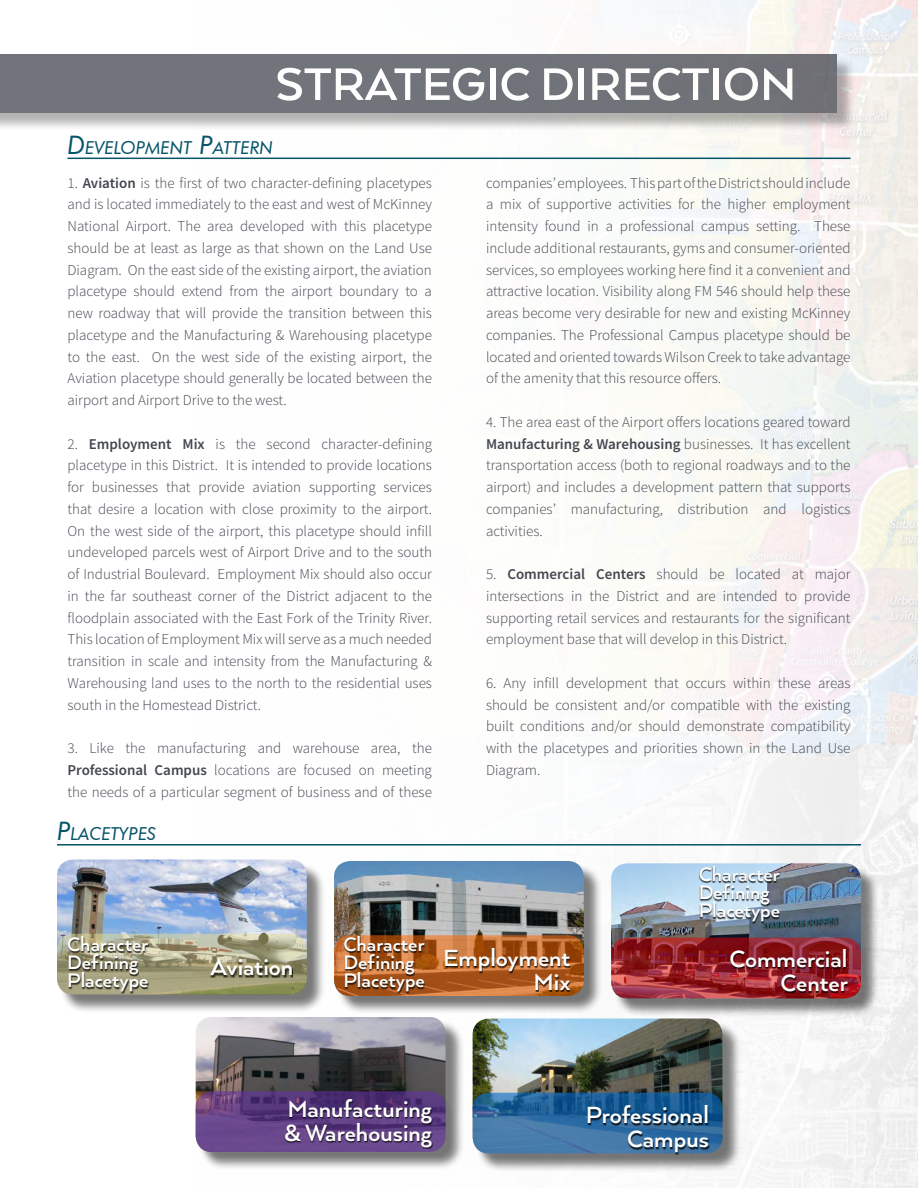
<style>
.page{position:relative;width:918px;height:1188px;background:#fff}
.page>*{position:absolute;margin:0;border:0;box-sizing:border-box;transform-origin:0 0}
.t1{font:700 52.5px "Arquitecta W00";color:#fff}
.t2{font:700 27px/24px "Arquitecta W00";color:#fff;text-align:right}
.t3{font:700 22.5px/18px "Arquitecta W00";color:#fff}
.t4{font:italic 17.85px "Futura BT";color:#065468}
.t5{font:300 15px/21.8px "Source Sans Pro";color:#42464f;text-align:justify}
.s1{font-size:25.5px}
.s2{font-weight:600}
</style>
<div class="page">
<div style="left:0;top:0;width:918px;height:1188px;background:linear-gradient(to right,#fff,#f5f4f1)"></div>
<div style="left:0;top:56px;width:856px;height:75px;background:#000;opacity:.4"></div>
<div style="left:0;top:54px;width:837px;height:58px;background:#71747a"></div>
<div style="left:475px;top:1021px;width:266px;height:151px;background:#000;opacity:.5"></div>
<img style="left:473px;top:1018px;width:249px;height:136px">
<div style="left:476px;top:1096px;width:254px;height:65px;background:#000;opacity:.1"></div>
<svg style="left:473px;top:1093px;width:249px;height:61px;background:#2f6b9e"></svg>
<div style="left:587px;top:1106px;width:122px;height:49px;background:#000;opacity:.75"></div>
<div style="left:60px;top:862px;width:265px;height:151px;background:#000;opacity:.5"></div>
<img style="left:57px;top:860px;width:250px;height:135px">
<div style="left:61px;top:937px;width:253px;height:65px;background:#000;opacity:.1"></div>
<svg style="left:57px;top:934px;width:250px;height:61px;background:#a6a481"></svg>
<div style="left:198px;top:1019px;width:266px;height:152px;background:#000;opacity:.5"></div>
<img style="left:196px;top:1017px;width:250px;height:135px">
<div style="left:199px;top:1095px;width:254px;height:64px;background:#000;opacity:.1"></div>
<svg style="left:196px;top:1091px;width:250px;height:61px;background:#614082"></svg>
<div style="left:284px;top:1099px;width:149px;height:50px;background:#000;opacity:.75"></div>
<div style="left:613px;top:866px;width:267px;height:151px;background:#000;opacity:.5"></div>
<img style="left:611px;top:863px;width:250px;height:135px">
<div style="left:615px;top:941px;width:253px;height:64px;background:#000;opacity:.1"></div>
<svg style="left:611px;top:938px;width:250px;height:60px;background:#992730"></svg>
<div style="left:729px;top:950px;width:120px;height:43px;background:#000;opacity:.75"></div>
<div style="left:209px;top:960px;width:84px;height:18px;background:#000;opacity:.75"></div>
<div style="left:336px;top:863px;width:266px;height:152px;background:#000;opacity:.5"></div>
<img style="left:334px;top:861px;width:250px;height:135px">
<div style="left:338px;top:939px;width:253px;height:64px;background:#000;opacity:.1"></div>
<svg style="left:334px;top:935px;width:250px;height:61px;background:#b8662b"></svg>
<div style="left:444px;top:949px;width:127px;height:43px;background:#000;opacity:.75"></div>
<hr style="left:68px;top:158px;width:782px;height:1px;background:#065468">
<hr style="left:57px;top:844px;width:804px;height:2px;background:#065468">
<div style="left:67px;top:936px;width:82px;height:58px;background:#000;opacity:.75"></div>
<div style="left:344px;top:936px;width:81px;height:58px;background:#000;opacity:.75"></div>
<div style="left:699px;top:866px;width:81px;height:57px;background:#000;opacity:.75"></div>
<h1 class="t1" style="left:275px;top:54px;width:523px">STRATEGIC DIRECTION</h1>
<p class="t4" style="left:68px;top:137px;width:28px"><span class="s1">D</span>EVEL</p>
<p class="t4" style="left:120px;top:137px;width:28px">OPMENT</p>
<p class="t4" style="left:199px;top:137px;width:25px"><span class="s1">P</span>ATTERN</p>
<p class="t5" style="left:68px;top:172px;width:366px">1. <span class="s2">Aviation</span> is the first of two character-defining placetypes and is located immediately to the east and west of McKinney National Airport. The area developed with this placetype should be at least as large as that shown on the Land Use Diagram. On the east side of the existing airport, the aviation placetype should extend from the airport boundary to a new roadway that will provide the transition between this placetype and the Manufacturing &amp; Warehousing placetype to the east. On the west side of the existing airport, the Aviation placetype should generally be located between the airport and Airport Drive to the west.</p>
<p class="t5" style="left:68px;top:433px;width:366px">2. <span class="s2">Employment Mix</span> is the second character-defining placetype in this District. It is intended to provide locations for businesses that provide aviation supporting services that desire a location with close proximity to the airport.<br>On the west side of the airport, this placetype should infill undeveloped parcels west of Airport Drive and to the south of Industrial Boulevard. Employment Mix should also occur in the far southeast corner of the District adjacent to the floodplain associated with the East Fork of the Trinity River.<br>This location of Employment Mix will serve as a much needed transition in scale and intensity from the Manufacturing &amp; Warehousing land uses to the north to the residential uses south in the Homestead District.</p>
<p class="t5" style="left:68px;top:737px;width:366px">3. Like the manufacturing and warehouse area, the <span class="s2">Professional Campus</span> locations are focused on meeting the needs of a particular segment of business and of these</p>
<p class="t4" style="left:57px;top:822px;width:24px"><span class="s1">P</span>LACETYPES</p>
<p class="t5" style="left:486px;top:172px;width:366px">companies’ employees. This part of the District should include a mix of supportive activities for the higher employment intensity found in a professional campus setting. These include additional restaurants, gyms and consumer-oriented services, so employees working here find it a convenient and attractive location. Visibility along FM 546 should help these areas become very desirable for new and existing McKinney companies. The Professional Campus placetype should be located and oriented towards Wilson Creek to take advantage of the amenity that this resource offers.</p>
<p class="t5" style="left:486px;top:411px;width:366px">4. The area east of the Airport offers locations geared toward <span class="s2">Manufacturing &amp; Warehousing</span> businesses. It has excellent transportation access (both to regional roadways and to the airport) and includes a development pattern that supports companies’ manufacturing, distribution and logistics activities.</p>
<p class="t5" style="left:486px;top:563px;width:366px">5. <span class="s2">Commercial Centers</span> should be located at major intersections in the District and are intended to provide supporting retail services and restaurants for the significant employment base that will develop in this District.</p>
<p class="t5" style="left:486px;top:672px;width:366px">6. Any infill development that occurs within these areas should be consistent and/or compatible with the existing built conditions and/or should demonstrate compatibility with the placetypes and priorities shown in the Land Use Diagram.</p>
<h3 class="t3" style="left:699px;top:864px;width:83px">Character<br>Defining<br>Placetype</h3>
<h3 class="t3" style="left:67px;top:935px;width:83px">Character<br>Defining<br>Placetype</h3>
<h3 class="t3" style="left:343px;top:935px;width:83px">Character<br>Defining<br>Placetype</h3>
<h2 class="t2" style="left:211px;top:955px;width:84px">Aviation</h2>
<h2 class="t2" style="left:443px;top:945px;width:129px">Employment<br>Mix</h2>
<h2 class="t2" style="left:730px;top:946px;width:120px">Commercial<br>Center</h2>
<h2 class="t2" style="left:284px;top:1096px;width:150px;text-align:left">Manufacturing &amp; Warehousing</h2>
<h2 class="t2" style="left:586px;top:1103px;width:125px">Professional<br>Campus</h2>
</div>
